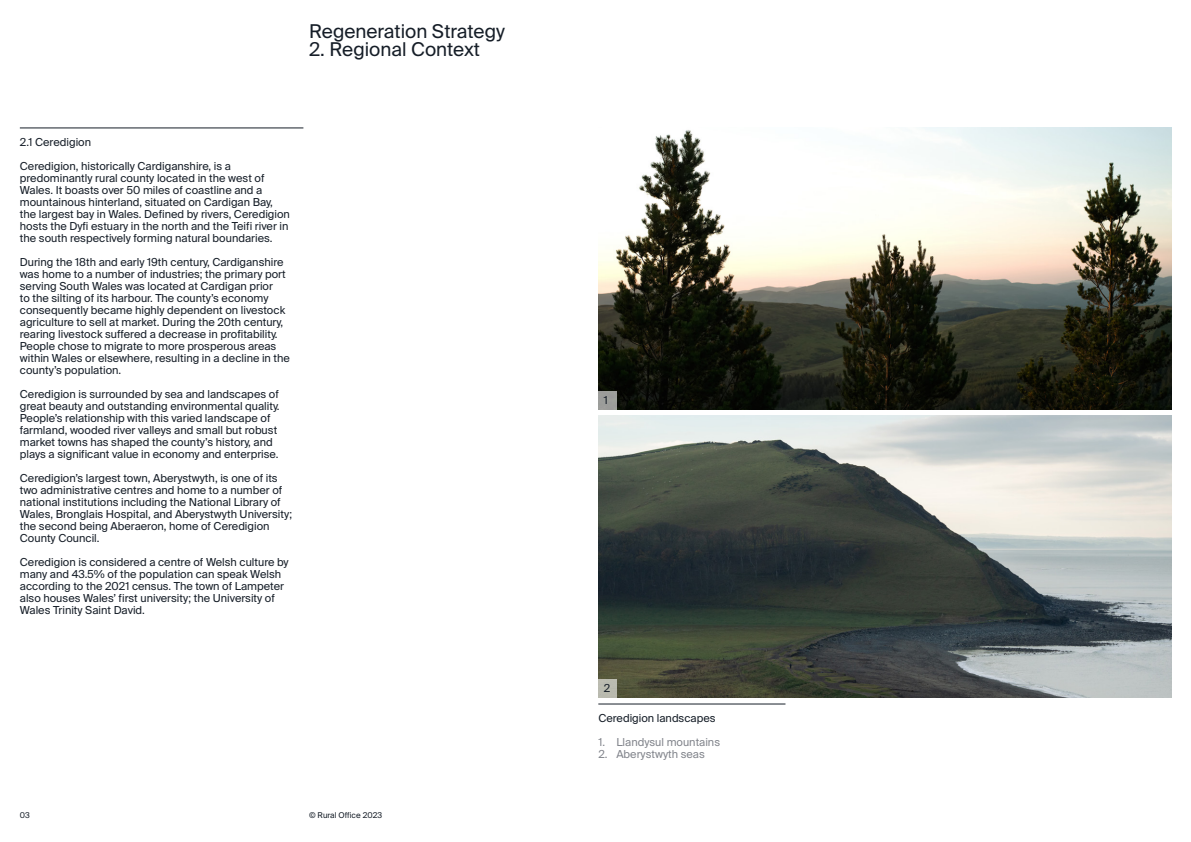
<style>
.page{position:relative;width:1191px;height:842px;background:#fff}
.page>*{position:absolute;margin:0;border:0;box-sizing:border-box;transform-origin:0 0}
.t1{font:19px "Suisse Intl";color:#161e28}
.RO_Suisse_Int_l_Body{font:11px/12px "Suisse Intl";color:#161e28}
.t2{font:11px "Suisse Intl";color:#82858c}
.t3{font:8px "Suisse Intl";color:#161e28}
</style>
<div class="page">
<img style="left:598px;top:128px;width:573px;height:282px">
<img style="left:598px;top:416px;width:573px;height:282px">
<hr style="left:20px;top:128px;width:283px;height:1px;background:#161e28">
<hr style="left:598px;top:704px;width:187px;height:1px;background:#161e28">
<div style="left:598px;top:392px;width:18px;height:18px;background:#9b9d9a"></div>
<div style="left:598px;top:680px;width:18px;height:18px;background:#babbaf"></div>
<h1 class="t1" style="left:309px;top:20px;width:197px">Regeneration Strategy</h1>
<h1 class="t1" style="left:309px;top:38px;width:173px">2. Regional Context</h1>
<p class="RO_Suisse_Int_l_Body" style="left:20px;top:136px;width:73px">2.1 Ceredigion</p>
<p class="RO_Suisse_Int_l_Body" style="left:20px;top:160px;width:272px">Ceredigion, historically Cardiganshire, is a predominantly rural county located in the west of Wales. It boasts over 50 miles of coastline and a mountainous hinterland, situated on Cardigan Bay, the largest bay in Wales. Defined by rivers, Ceredigion hosts the Dyfi estuary in the north and the Teifi river in the south respectively forming natural boundaries.</p>
<p class="RO_Suisse_Int_l_Body" style="left:20px;top:256px;width:272px">During the 18th and early 19th century, Cardiganshire was home to a number of industries; the primary port serving South Wales was located at Cardigan prior<br>to the silting of its harbour. The county’s economy consequently became highly dependent on livestock agriculture to sell at market. During the 20th century, rearing livestock suffered a decrease in profitability.<br>People chose to migrate to more prosperous areas within Wales or elsewhere, resulting in a decline in the county’s population.</p>
<p class="RO_Suisse_Int_l_Body" style="left:20px;top:388px;width:261px">Ceredigion is surrounded by sea and landscapes of great beauty and outstanding environmental quality.<br>People’s relationship with this varied landscape of farmland, wooded river valleys and small but robust market towns has shaped the county’s history, and plays a significant value in economy and enterprise.</p>
<p class="RO_Suisse_Int_l_Body" style="left:20px;top:472px;width:274px">Ceredigion’s largest town, Aberystwyth, is one of its two administrative centres and home to a number of national institutions including the National Library of Wales, Bronglais Hospital, and Aberystwyth University; the second being Aberaeron, home of Ceredigion County Council.</p>
<p class="RO_Suisse_Int_l_Body" style="left:20px;top:556px;width:270px">Ceredigion is considered a centre of Welsh culture by many and 43.5% of the population can speak Welsh according to the 2021 census. The town of Lampeter also houses Wales’ first university; the University of Wales Trinity Saint David.</p>
<p class="t3" style="left:20px;top:810px;width:11px">03</p>
<p class="t3" style="left:309px;top:810px;width:75px">© Rural Office 2023</p>
<p class="RO_Suisse_Int_l_Body" style="left:604px;top:394px;width:6px">1</p>
<p class="RO_Suisse_Int_l_Body" style="left:604px;top:682px;width:8px">2</p>
<p class="RO_Suisse_Int_l_Body" style="left:598px;top:712px;width:119px">Ceredigion landscapes</p>
<p class="t2" style="left:598px;top:736px;width:123px">1. Llandysul mountains</p>
<p class="t2" style="left:598px;top:748px;width:108px">2. Aberystwyth seas</p>
</div>
